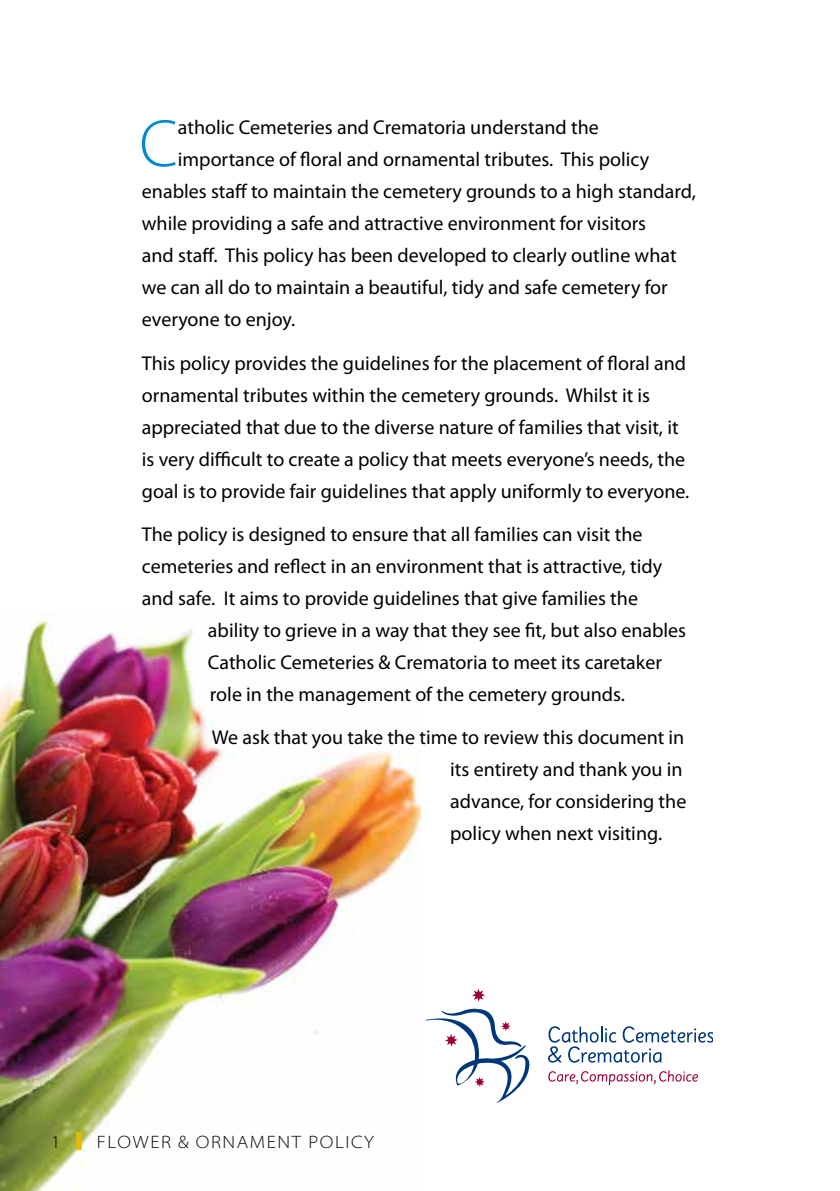
<style>
.page{position:relative;width:840px;height:1191px;background:#fff}
.page>*{position:absolute;margin:0;border:0;box-sizing:border-box;transform-origin:0 0}
.t1{font:300 67.4px "Myriad Pro";color:#0089cf}
.t2{font:20px/32px "Myriad Pro";color:#000}
.t3{font:300 semi-expanded 18px "Myriad Pro";letter-spacing:.09em;color:#000}
.s1{color:#e7bc06}
</style>
<div class="page">
<img style="left:0;top:613px;width:420px;height:578px">
<svg style="left:425px;top:989px;width:105px;height:114px"></svg>
<svg style="left:548px;top:1026px;width:163px;height:36px"></svg>
<svg style="left:548px;top:1070px;width:149px;height:15px"></svg>
<h1 class="t1" style="left:139px;top:107px;width:40px">C</h1>
<p class="t2" style="left:178px;top:111px;width:422px">atholic Cemeteries and Crematoria understand the</p>
<p class="t2" style="left:178px;top:143px;width:472px">importance of floral and ornamental tributes. This policy</p>
<p class="t2" style="left:142px;top:175px;width:555px">enables staff to maintain the cemetery grounds to a high standard,</p>
<p class="t2" style="left:142px;top:207px;width:505px">while providing a safe and attractive environment for visitors</p>
<p class="t2" style="left:142px;top:239px;width:536px">and staff. This policy has been developed to clearly outline what</p>
<p class="t2" style="left:142px;top:271px;width:527px">we can all do to maintain a beautiful, tidy and safe cemetery for</p>
<p class="t2" style="left:142px;top:303px;width:155px">everyone to enjoy.</p>
<p class="t2" style="left:142px;top:346px;width:548px">This policy provides the guidelines for the placement of floral and ornamental tributes within the cemetery grounds. Whilst it is appreciated that due to the diverse nature of families that visit, it is very difficult to create a policy that meets everyone’s needs, the goal is to provide fair guidelines that apply uniformly to everyone.</p>
<p class="t2" style="left:142px;top:518px;width:521px">The policy is designed to ensure that all families can visit the cemeteries and reflect in an environment that is attractive, tidy and safe. It aims to provide guidelines that give families the</p>
<p class="t2" style="left:208px;top:614px;width:479px">ability to grieve in a way that they see fit, but also enables<br>Catholic Cemeteries &amp; Crematoria to meet its caretaker role in the management of the cemetery grounds.</p>
<p class="t2" style="left:450px;top:721px;width:237px;text-indent:-238px">We ask that you take the time to review this document in its entirety and thank you in advance, for considering the policy when next visiting.</p>
<p class="t3" style="left:51px;top:1132px;width:324px">1 <span class="s1">❙</span> FLOWER &amp; ORNAMENT POLICY</p>
</div>
